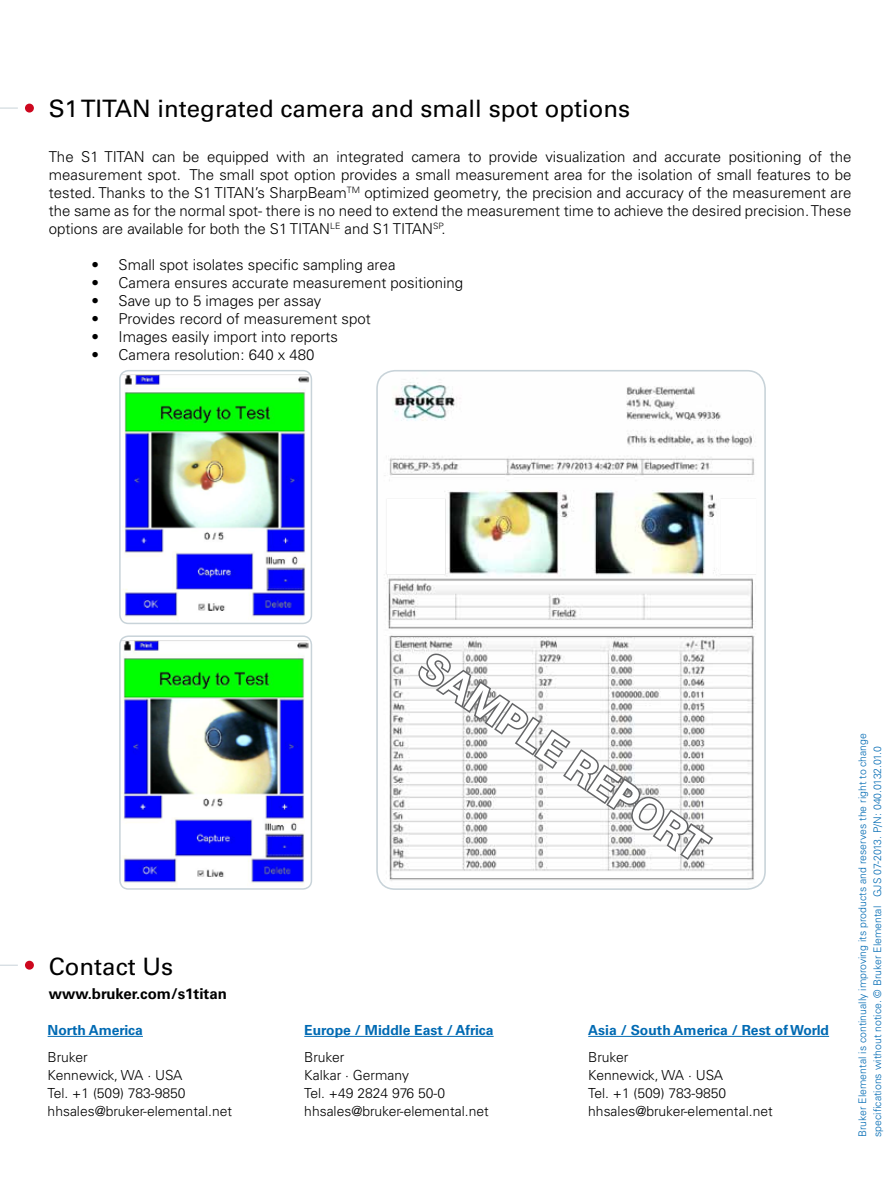
<style>
.page{position:relative;width:894px;height:1188px;background:#fff}
.page>*{position:absolute;margin:0;border:0;box-sizing:border-box;transform-origin:0 0}
.t1{font:700 40.5px "Univers";color:#fff}
.t2{font:24px "Univers";color:#000}
.t3{font:300 15px/18px "Univers";color:#000;text-align:justify}
.t4{font:700 15px "Univers";color:#000}
.t5{font:300 13.8px/18px "Univers";color:#000}
.t6{font:700 13.8px "Univers";color:#006ab3}
.t7{font:300 10.5px/15px "Univers";color:#006ab3}
</style>
<div class="page">
<hr style="left:48px;top:1036px;width:95px;height:1px;background:#006ab3">
<hr style="left:304px;top:1036px;width:189px;height:1px;background:#006ab3">
<svg style="left:0;top:965px;width:18px;height:1px"></svg>
<div style="left:25px;top:961px;width:9px;height:9px;background:#cd071e;border-radius:50%"></div>
<hr style="left:588px;top:1036px;width:240px;height:1px;background:#006ab3">
<img style="left:122px;top:374px;width:187px;height:249px">
<div style="left:119px;top:370px;width:193px;height:254px;border:2px solid #c8d3d9;border-radius:9px"></div>
<img style="left:122px;top:640px;width:186px;height:247px">
<div style="left:119px;top:635px;width:193px;height:255px;border:2px solid #c8d3d9;border-radius:9px"></div>
<img style="left:379px;top:371px;width:385px;height:518px">
<div style="left:376px;top:370px;width:389px;height:520px;border:2px solid #c8d3d9;border-radius:18px"></div>
<svg style="left:0;top:108px;width:18px;height:1px"></svg>
<div style="left:25px;top:104px;width:9px;height:9px;background:#cd071e;border-radius:50%"></div>
<svg style="left:416px;top:649px;width:299px;height:213px"></svg>
<h2 class="t2" style="left:49px;top:95px;width:582px">S1 TITAN integrated camera and small spot options</h2>
<p class="t3" style="left:49px;top:148px;width:803px">The S1 TITAN can be equipped with an integrated camera to provide visualization and accurate positioning of the measurement spot. The small spot option provides a small measurement area for the isolation of small features to be tested. Thanks to the S1 TITAN’s SharpBeam<sup>TM</sup> optimized geometry, the precision and accuracy of the measurement are the same as for the normal spot- there is no need to extend the measurement time to achieve the desired precision. These options are available for both the S1 TITAN<sup>LE</sup> and S1 TITAN<sup>SP</sup>.</p>
<p class="t3" style="left:91px;top:256px;width:305px">• Small spot isolates specific sampling area</p>
<p class="t3" style="left:91px;top:274px;width:373px">• Camera ensures accurate measurement positioning</p>
<p class="t3" style="left:91px;top:292px;width:231px">• Save up to 5 images per assay</p>
<p class="t3" style="left:91px;top:310px;width:280px">• Provides record of measurement spot</p>
<p class="t3" style="left:91px;top:328px;width:248px">• Images easily import into reports</p>
<p class="t3" style="left:91px;top:346px;width:224px">• Camera resolution: 640 x 480</p>
<h2 class="t2" style="left:49px;top:952px;width:126px">Contact Us</h2>
<h1 class="t1" style="left:437px;top:643px;width:338px;rotate:34deg">SAMPLE REPORT</h1>
<p class="t4" style="left:49px;top:985px;width:179px">www.bruker.com/s1titan</p>
<p class="t6" style="left:48px;top:1022px;width:97px">North America</p>
<p class="t6" style="left:304px;top:1022px;width:191px">Europe / Middle East / Africa</p>
<p class="t5" style="left:48px;top:1048px;width:186px">Bruker<br>Kennewick, WA · USA<br>Tel. +1 (509) 783-9850 hhsales@bruker-elemental.net</p>
<p class="t5" style="left:304px;top:1048px;width:186px">Bruker<br>Kalkar · Germany<br>Tel. +49 2824 976 50-0 hhsales@bruker-elemental.net</p>
<p class="t6" style="left:588px;top:1022px;width:242px">Asia / South America / Rest of World</p>
<p class="t5" style="left:588px;top:1048px;width:186px">Bruker<br>Kennewick, WA · USA<br>Tel. +1 (509) 783-9850 hhsales@bruker-elemental.net</p>
<p class="t7" style="left:854px;top:1137px;width:405px;rotate:-90deg">Bruker Elemental is continually improving its products and reserves the right to change specifications without notice. © Bruker Elemental GJS 07-2013. P/N: 040.0132.01.0</p>
</div>
